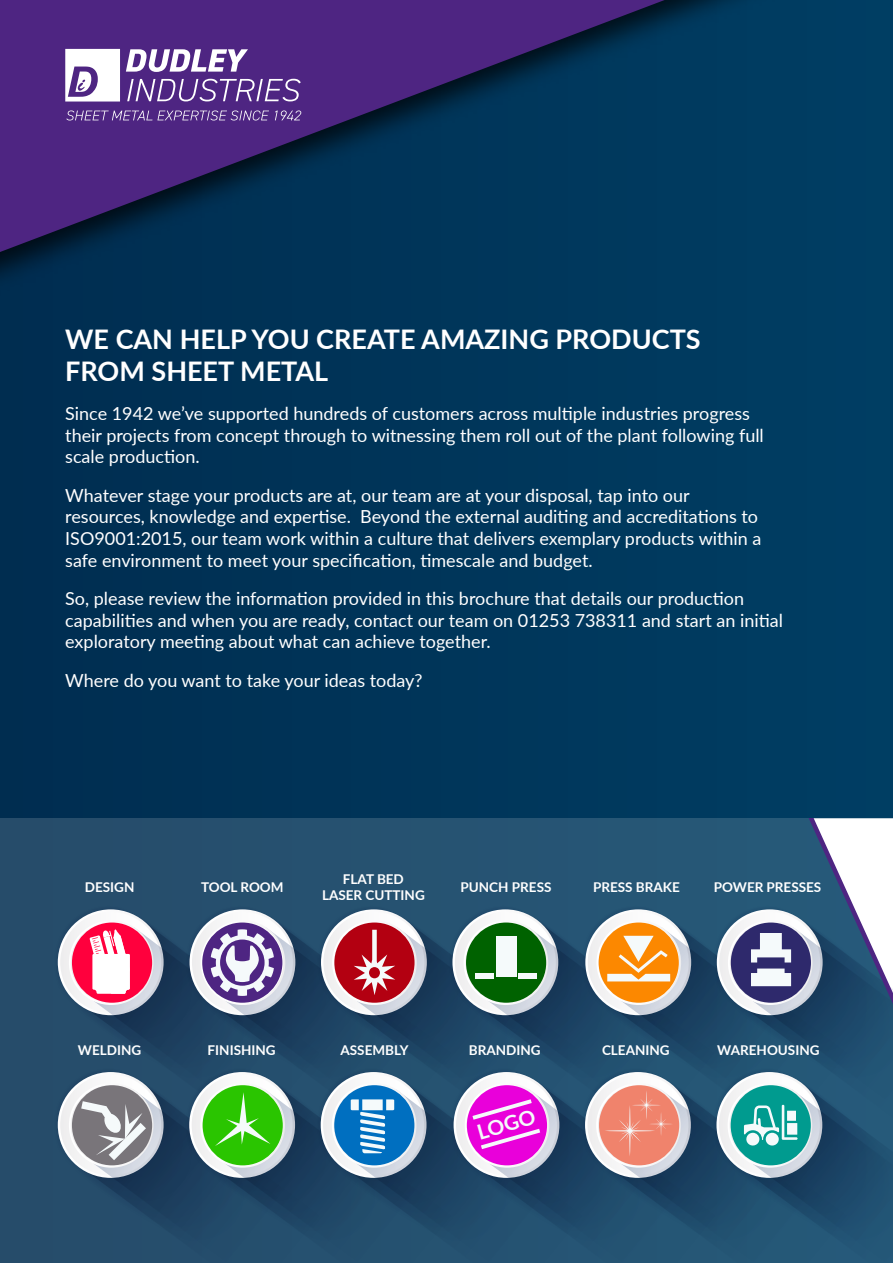
<style>
.page{position:relative;width:893px;height:1263px;background:#00365b}
.page>*{position:absolute;margin:0;border:0;box-sizing:border-box;transform-origin:0 0}
.t1{font:700 27px/32.4px "Lato";color:#fff}
.t2{font:700 21px "Lato";color:#f5fafb}
.t3{font:18px/21.6px "Lato";color:#fff}
.t4{font:700 13.5px/16.2px "Lato";color:#fff;text-align:center}
</style>
<div class="page">
<div style="left:0;top:818px;width:893px;height:445px;background:#264c6a"></div>
<svg style="left:0;top:0;width:665px;height:252px"></svg>
<svg style="left:126px;top:49px;width:122px;height:23px;background:#a894c1"></svg>
<svg style="left:127px;top:79px;width:174px;height:22px;background:#77589f"></svg>
<svg style="left:65px;top:49px;width:55px;height:53px;background:#ddd6e7"></svg>
<svg style="left:66px;top:110px;width:203px;height:10px;background:#71509a"></svg>
<svg style="left:275px;top:110px;width:26px;height:10px"></svg>
<svg style="left:57px;top:818px;width:836px;height:445px"></svg>
<h1 class="t1" style="left:65px;top:322px;width:637px">WE CAN HELP YOU CREATE AMAZING PRODUCTS<br>FROM SHEET METAL</h1>
<p class="t3" style="left:65px;top:402px;width:700px">Since 1942 we’ve supported hundreds of customers across multiple industries progress their projects from concept through to witnessing them roll out of the plant following full scale production.</p>
<p class="t3" style="left:65px;top:484px;width:698px">Whatever stage your products are at, our team are at your disposal, tap into our resources, knowledge and expertise. Beyond the external auditing and accreditations to ISO9001:2015, our team work within a culture that delivers exemplary products within a safe environment to meet your specification, timescale and budget.</p>
<p class="t3" style="left:65px;top:587px;width:719px">So, please review the information provided in this brochure that details our production capabilities and when you are ready, contact our team on 01253 738311 and start an initial exploratory meeting about what can achieve together.</p>
<p class="t3" style="left:65px;top:669px;width:359px">Where do you want to take your ideas today?</p>
<p class="t4" style="left:85px;top:878px;width:51px">DESIGN</p>
<p class="t4" style="left:201px;top:878px;width:84px">TOOL ROOM</p>
<p class="t4" style="left:322px;top:870px;width:104px">FLAT BED<br>LASER CUTTING</p>
<p class="t4" style="left:460px;top:878px;width:92px">PUNCH PRESS</p>
<p class="t4" style="left:593px;top:878px;width:88px">PRESS BRAKE</p>
<p class="t4" style="left:714px;top:878px;width:109px">POWER PRESSES</p>
<p class="t4" style="left:78px;top:1041px;width:65px">WELDING</p>
<p class="t4" style="left:208px;top:1041px;width:70px">FINISHING</p>
<p class="t4" style="left:340px;top:1041px;width:70px">ASSEMBLY</p>
<p class="t4" style="left:469px;top:1041px;width:73px">BRANDING</p>
<p class="t4" style="left:602px;top:1041px;width:69px">CLEANING</p>
<p class="t4" style="left:717px;top:1041px;width:104px">WAREHOUSING</p>
<p class="t2" style="left:474px;top:1118px;width:61px;rotate:-16deg">LOGO</p>
</div>
